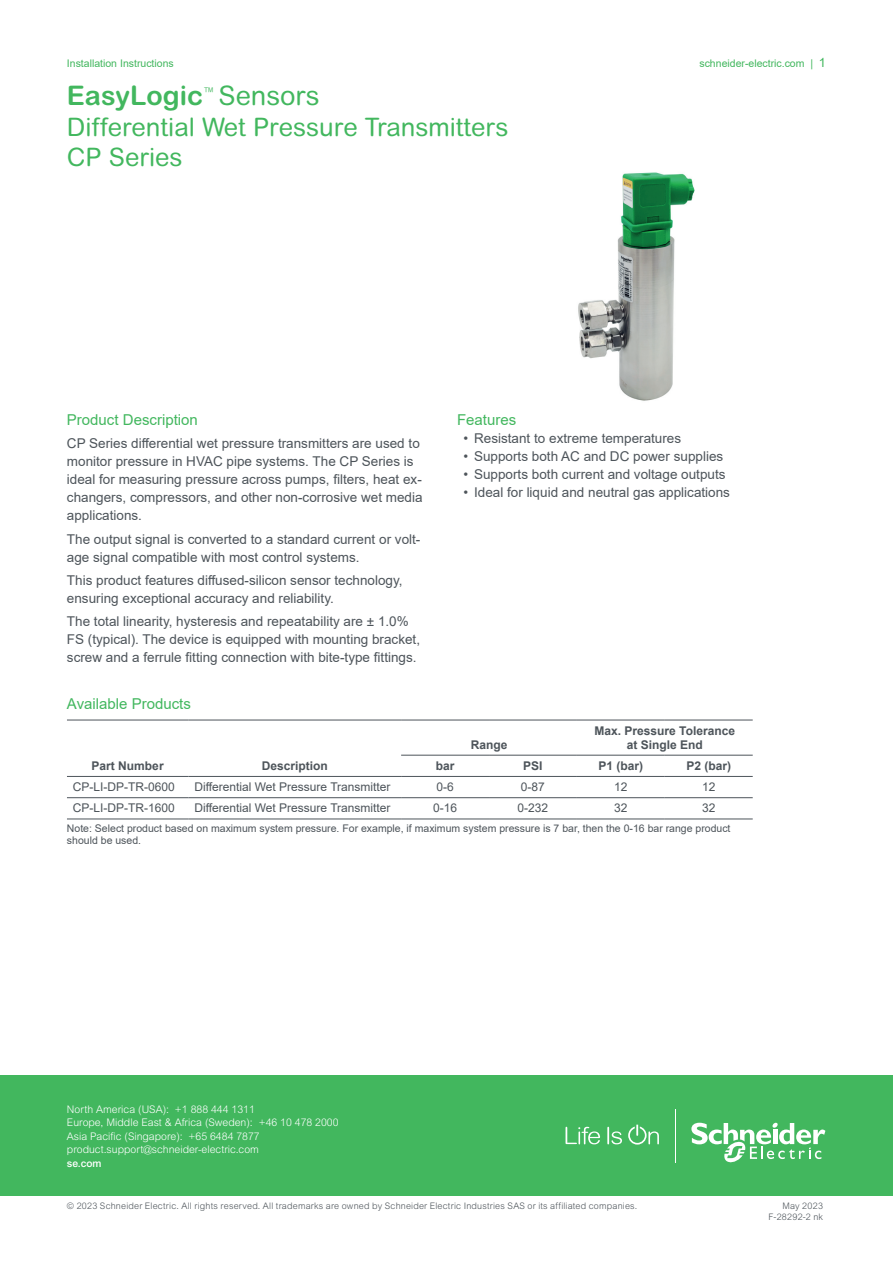
<style>
.page{position:relative;width:893px;height:1263px;background:#fff}
.page>*{position:absolute;margin:0;border:0;box-sizing:border-box;transform-origin:0 0}
.t1{font:700 27px "Arial Rounded MT Std";color:#42b75e}
.t2{font:27px "Arial Rounded MT Std";color:#42b75e}
.t3{font:25.5px/30.6px "Arial Rounded MT Std";color:#42b75e}
.t4{font:15px "Arial";color:#42b75e}
.t5{font:13.5px/18px "Arial";color:#4d545a}
.t6{font:12px "Arial";color:#4d545a}
.t7{font:700 12px/14.4px "Arial";color:#4d545a;text-align:center}
.t8{font:300 12px "Arial MT Std";color:#42b75e}
.t9{font:300 10.5px/13.5px "Arial MT Std";color:#fff}
.t10{font:10.5px/12.6px "Arial";color:#4d545a}
.t11{font:10.5px "Arial";color:#42b75e}
.t12{font:500 10.5px "Arial MT Std";color:#fff}
.t13{font:300 9px/10.5px "Arial MT Std";letter-spacing:.02em;color:#4d545a;text-align:right}
.s1{font-size:12.75px}
</style>
<div class="page">
<div style="left:0;top:1076px;width:893px;height:120px;background:#42b75e"></div>
<svg style="left:565px;top:1127px;width:35px;height:17px"></svg>
<svg style="left:607px;top:1127px;width:15px;height:17px"></svg>
<svg style="left:628px;top:1125px;width:31px;height:19px"></svg>
<svg style="left:691px;top:1122px;width:134px;height:41px"></svg>
<hr style="left:675px;top:1109px;width:1px;height:54px;background:#fff">
<hr style="left:67px;top:720px;width:121px;height:1px;background:#4d545a">
<hr style="left:188px;top:720px;width:213px;height:1px;background:#4d545a">
<hr style="left:401px;top:720px;width:88px;height:1px;background:#4d545a">
<hr style="left:489px;top:720px;width:88px;height:1px;background:#4d545a">
<hr style="left:577px;top:720px;width:88px;height:1px;background:#4d545a">
<hr style="left:665px;top:720px;width:88px;height:1px;background:#4d545a">
<hr style="left:401px;top:755px;width:88px;height:1px;background:#4d545a">
<hr style="left:489px;top:755px;width:88px;height:1px;background:#4d545a">
<hr style="left:577px;top:755px;width:88px;height:1px;background:#4d545a">
<hr style="left:665px;top:755px;width:88px;height:1px;background:#4d545a">
<hr style="left:67px;top:776px;width:121px;height:1px;background:#4d545a">
<hr style="left:188px;top:776px;width:213px;height:1px;background:#4d545a">
<hr style="left:401px;top:776px;width:88px;height:1px;background:#4d545a">
<hr style="left:489px;top:776px;width:88px;height:1px;background:#4d545a">
<hr style="left:577px;top:776px;width:88px;height:1px;background:#4d545a">
<hr style="left:665px;top:776px;width:88px;height:1px;background:#4d545a">
<hr style="left:67px;top:797px;width:121px;height:1px;background:#4d545a">
<hr style="left:188px;top:797px;width:213px;height:1px;background:#4d545a">
<hr style="left:401px;top:797px;width:88px;height:1px;background:#4d545a">
<hr style="left:489px;top:797px;width:88px;height:1px;background:#4d545a">
<hr style="left:577px;top:797px;width:88px;height:1px;background:#4d545a">
<hr style="left:665px;top:797px;width:88px;height:1px;background:#4d545a">
<hr style="left:67px;top:819px;width:121px;height:1px;background:#4d545a">
<hr style="left:188px;top:819px;width:213px;height:1px;background:#4d545a">
<hr style="left:401px;top:819px;width:88px;height:1px;background:#4d545a">
<hr style="left:489px;top:819px;width:88px;height:1px;background:#4d545a">
<hr style="left:577px;top:819px;width:88px;height:1px;background:#4d545a">
<hr style="left:665px;top:819px;width:88px;height:1px;background:#4d545a">
<img style="left:578px;top:172px;width:117px;height:229px">
<p class="t11" style="left:67px;top:56px;width:108px">Installation Instructions</p>
<p class="t11" style="left:699px;top:56px;width:128px">schneider-electric.com | <span class="s1">1</span></p>
<h1 class="t1" style="left:67px;top:79px;width:138px">EasyLogic</h1>
<p class="t8" style="left:203px;top:85px;width:13px">™</p>
<h1 class="t2" style="left:219px;top:80px;width:103px">Sensors</h1>
<h2 class="t3" style="left:67px;top:111px;width:443px">Differential Wet Pressure Transmitters<br>CP Series</h2>
<p class="t4" style="left:67px;top:410px;width:132px">Product Description</p>
<p class="t5" style="left:67px;top:435px;width:357px">CP Series differential wet pressure transmitters are used to monitor pressure in HVAC pipe systems. The CP Series is ideal for measuring pressure across pumps, filters, heat ex&shy;changers, compressors, and other non-corrosive wet media applications.</p>
<p class="t5" style="left:67px;top:530px;width:355px">The output signal is converted to a standard current or volt&shy;age signal compatible with most control systems.</p>
<p class="t5" style="left:67px;top:571px;width:337px">This product features diffused-silicon sensor technology, ensuring exceptional accuracy and reliability.</p>
<p class="t5" style="left:67px;top:612px;width:355px">The total linearity, hysteresis and repeatability are ± 1.0%<br>FS (typical). The device is equipped with mounting bracket, screw and a ferrule fitting connection with bite-type fittings.</p>
<p class="t4" style="left:67px;top:694px;width:125px">Available Products</p>
<p class="t7" style="left:92px;top:759px;width:74px">Part Number</p>
<p class="t7" style="left:262px;top:759px;width:68px">Description</p>
<p class="t4" style="left:457px;top:410px;width:61px">Features</p>
<p class="t5" style="left:463px;top:429px;width:219px">• Resistant to extreme temperatures</p>
<p class="t5" style="left:463px;top:447px;width:261px">• Supports both AC and DC power supplies</p>
<p class="t5" style="left:463px;top:465px;width:264px">• Supports both current and voltage outputs</p>
<p class="t5" style="left:463px;top:483px;width:268px">• Ideal for liquid and neutral gas applications</p>
<p class="t7" style="left:471px;top:738px;width:38px">Range</p>
<p class="t7" style="left:595px;top:723px;width:142px">Max. Pressure Tolerance at Single End</p>
<p class="t7" style="left:436px;top:759px;width:20px">bar</p>
<p class="t7" style="left:523px;top:759px;width:21px">PSI</p>
<p class="t7" style="left:598px;top:759px;width:46px">P1 (bar)</p>
<p class="t7" style="left:686px;top:759px;width:46px">P2 (bar)</p>
<p class="t6" style="left:73px;top:779px;width:104px">CP-LI-DP-TR-0600</p>
<p class="t6" style="left:194px;top:779px;width:198px">Differential Wet Pressure Transmitter</p>
<p class="t6" style="left:436px;top:779px;width:19px">0-6</p>
<p class="t6" style="left:521px;top:779px;width:26px">0-87</p>
<p class="t6" style="left:614px;top:779px;width:15px">12</p>
<p class="t6" style="left:702px;top:779px;width:15px">12</p>
<p class="t6" style="left:73px;top:800px;width:104px">CP-LI-DP-TR-1600</p>
<p class="t6" style="left:194px;top:800px;width:198px">Differential Wet Pressure Transmitter</p>
<p class="t6" style="left:433px;top:800px;width:26px">0-16</p>
<p class="t6" style="left:518px;top:800px;width:32px">0-232</p>
<p class="t6" style="left:614px;top:800px;width:15px">32</p>
<p class="t6" style="left:702px;top:800px;width:15px">32</p>
<p class="t10" style="left:67px;top:822px;width:665px">Note: Select product based on maximum system pressure. For example, if maximum system pressure is 7 bar, then the 0-16 bar range product should be used.</p>
<p class="t9" style="left:67px;top:1102px;width:273px">North America (USA): +1 888 444 1311<br>Europe, Middle East &amp; Africa (Sweden): +46 10 478 2000<br>Asia Pacific (Singapore): +65 6484 7877 product.support@schneider-electric.com</p>
<p class="t12" style="left:67px;top:1157px;width:36px">se.com</p>
<p class="t13" style="left:67px;top:1201px;width:572px">© 2023 Schneider Electric. All rights reserved. All trademarks are owned by Schneider Electric Industries SAS or its affiliated companies.</p>
<p class="t13" style="left:768px;top:1201px;width:56px">May 2023<br>F-28292-2 nk</p>
</div>
